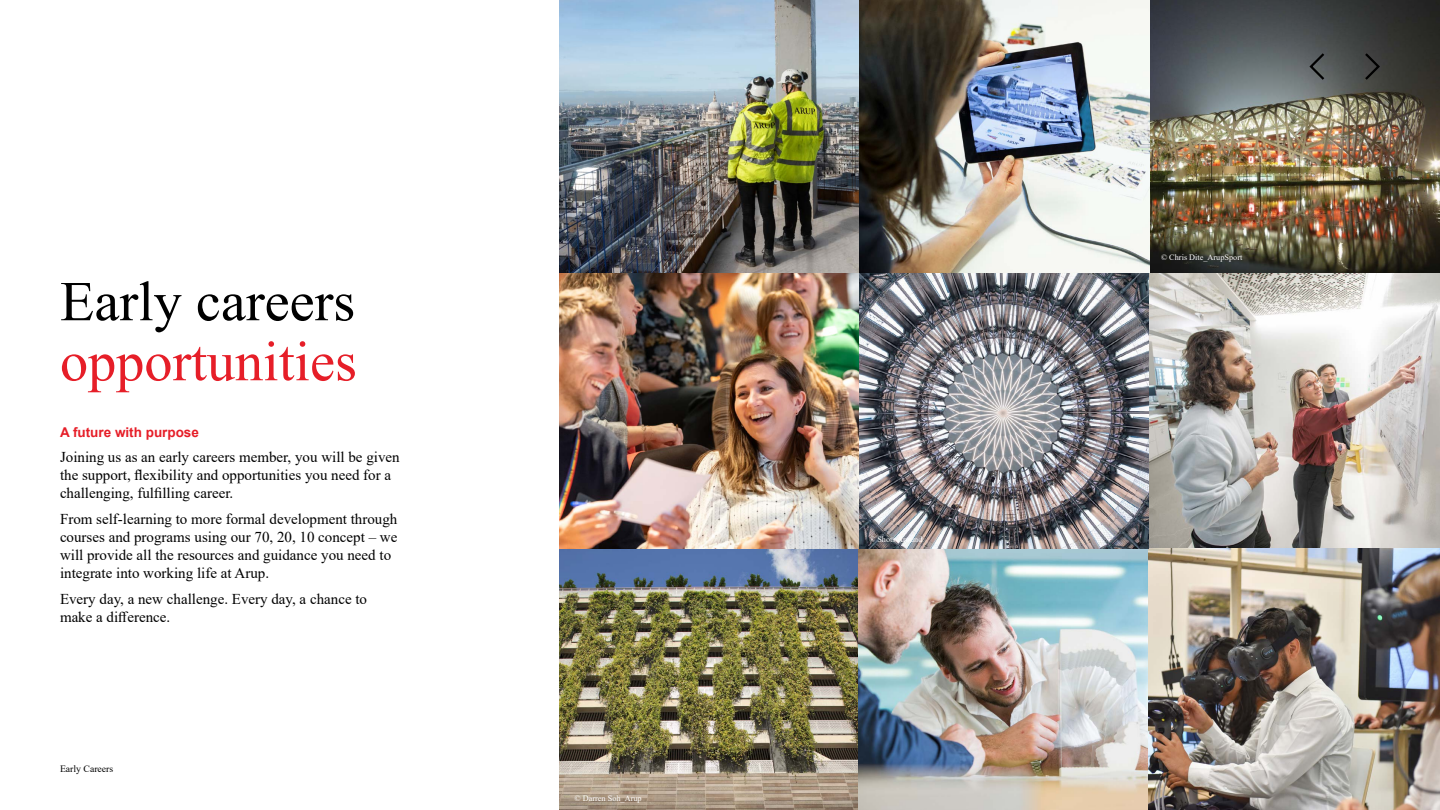
<style>
.page{position:relative;width:1440px;height:810px;background:#fff}
.page>*{position:absolute;margin:0;border:0;box-sizing:border-box;transform-origin:0 0}
.t1{font:56.25px "Times New Roman";color:#e61e28}
.t2{font:56.25px "Times New Roman";color:#000}
.t3{font:15px/18px "Times New Roman";color:#000}
.t4{font:700 13.5px "Arial";color:#e61e28}
.t5{font:9.75px "Times New Roman";color:#000}
.t6{font:8.25px "Times New Roman";color:#fff}
</style>
<div class="page">
<img style="left:859px;top:0;width:581px;height:273px">
<img style="left:560px;top:548px;width:588px;height:262px">
<img style="left:1148px;top:273px;width:292px;height:537px">
<img style="left:559px;top:0;width:300px;height:548px">
<img style="left:852px;top:273px;width:297px;height:275px">
<svg style="left:1308px;top:51px;width:19px;height:31px"></svg>
<svg style="left:1363px;top:51px;width:19px;height:31px"></svg>
<h1 class="t2" style="left:60px;top:262px;width:297px">Early careers</h1>
<h1 class="t1" style="left:60px;top:322px;width:298px">opportunities</h1>
<p class="t4" style="left:60px;top:423px;width:141px">A future with purpose</p>
<p class="t3" style="left:60px;top:447px;width:341px">Joining us as an early careers member, you will be given the support, flexibility and opportunities you need for a challenging, fulfilling career.</p>
<p class="t3" style="left:60px;top:509px;width:339px">From self-learning to more formal development through courses and programs using our 70, 20, 10 concept – we will provide all the resources and guidance you need to integrate into working life at Arup.</p>
<p class="t3" style="left:60px;top:590px;width:309px">Every day, a new challenge. Every day, a chance to make a difference.</p>
<p class="t5" style="left:60px;top:762px;width:55px">Early Careers</p>
<p class="t6" style="left:575px;top:792px;width:69px">© Darren Soh_Arup</p>
<p class="t6" style="left:869px;top:534px;width:55px">® Shots Around</p>
<p class="t6" style="left:1161px;top:251px;width:83px">© Chris Dite_ArupSport</p>
</div>
